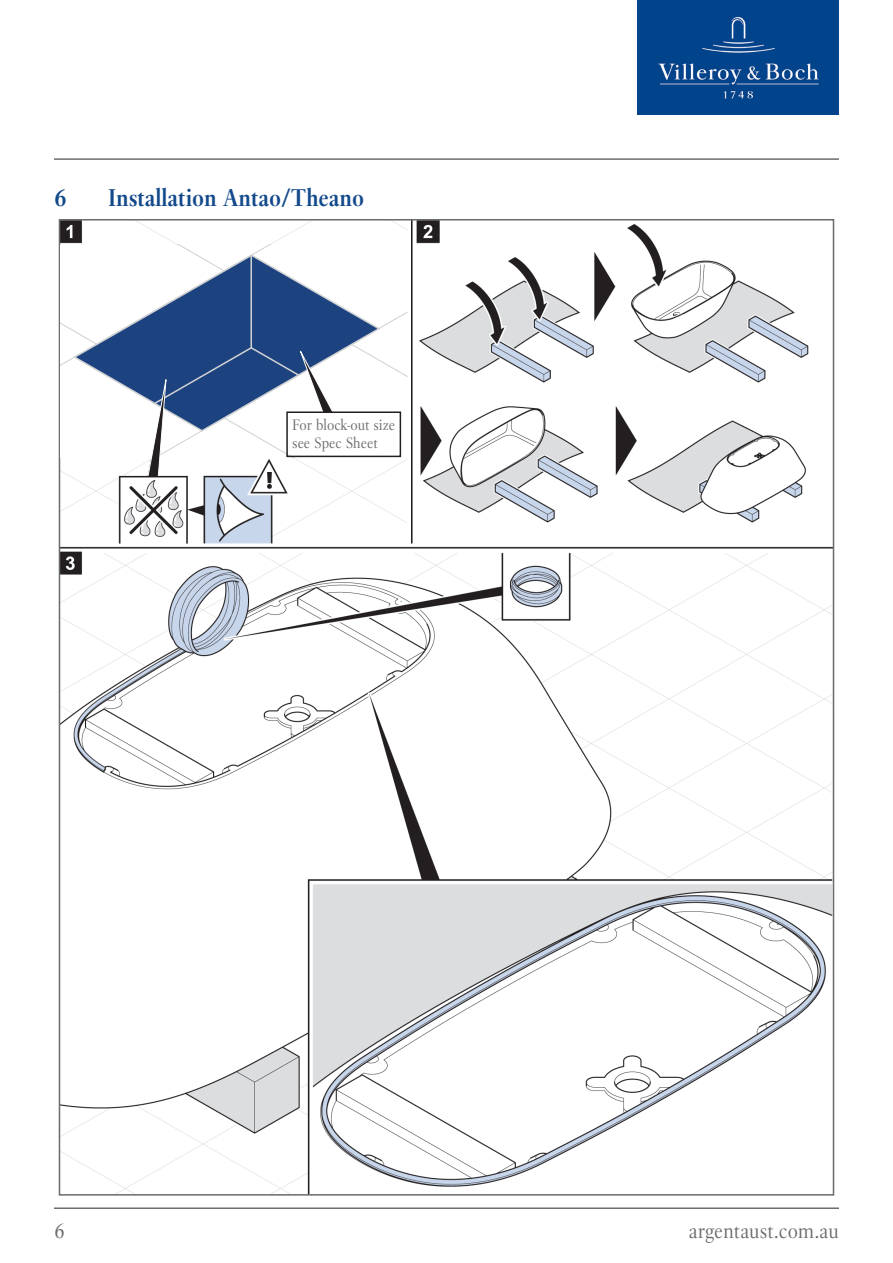
<style>
.page{position:relative;width:893px;height:1263px;background:#fff}
.page>*{position:absolute;margin:0;border:0;box-sizing:border-box;transform-origin:0 0}
.t1{font:700 24px "Villeroy Boch";color:#12498b}
.t2{font:21px "Villeroy Boch";color:#6c6d70}
.t3{font:15px/18px "Villeroy Boch";color:#6c6d70}
</style>
<div class="page">
<img style="left:637px;top:0;width:202px;height:114px">
<hr style="left:54px;top:1207px;width:785px;height:2px;background:#6c6d70">
<hr style="left:54px;top:158px;width:785px;height:2px;background:#6c6d70">
<img style="left:62px;top:222px;width:769px;height:970px">
<svg style="left:60px;top:245px;width:348px;height:232px"></svg>
<div style="left:286px;top:411px;width:115px;height:46px;border:2px solid #231f20"></div>
<h1 class="t1" style="left:54px;top:182px;width:14px">6</h1>
<h1 class="t1" style="left:108px;top:182px;width:258px">Installation Antao/Theano</h1>
<p class="t3" style="left:292px;top:416px;width:104px">For block-out size see Spec Sheet</p>
<h2 class="t2" style="left:54px;top:1217px;width:12px">6</h2>
<h2 class="t2" style="left:689px;top:1217px;width:152px">argentaust.com.au</h2>
</div>
